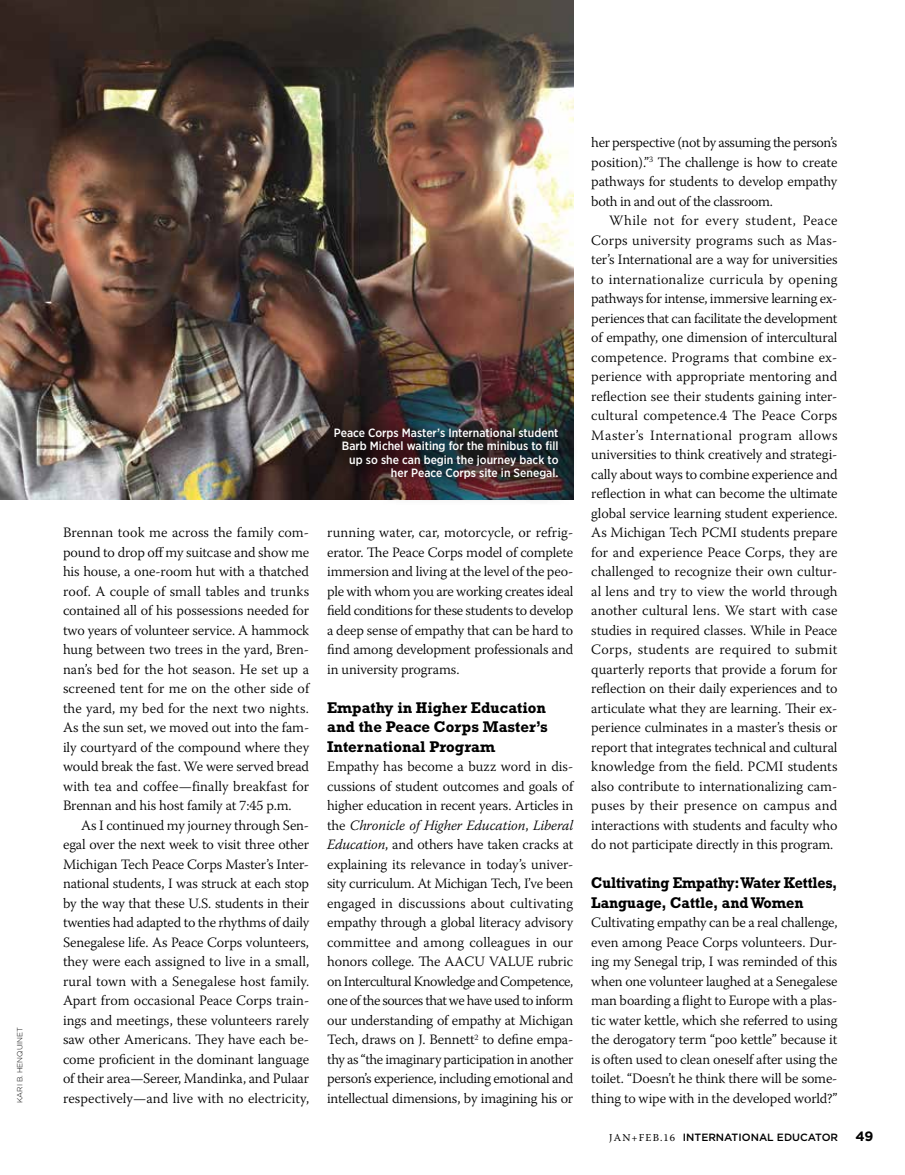
<style>
.page{position:relative;width:905px;height:1175px;background:#fff}
.page>*{position:absolute;margin:0;border:0;box-sizing:border-box;transform-origin:0 0}
.t1{font:700 15.75px/19.5px "Rockwell Std";color:#000;text-align:justify;scale:.96 1}
.t2{font:700 15.75px/19.5px "Rockwell Std";color:#000;scale:.91 1}
.t3{font:300 14.25px/19.5px "Warnock Pro";letter-spacing:-.01em;color:#000;text-align:justify}
.t4{font:700 13.5px "Gotham";color:#000}
.t5{font:500 12px/13.5px "Gotham Narrow";color:#fff;text-align:right}
.t6{font:500 10.5px "Gotham";color:#000}
.t7{font:300 7.5px "Gotham";letter-spacing:-.01em;color:#000}
.s1{font-style:italic}
.s2{font-family:"Warnock Pro";font-weight:400}
</style>
<div class="page">
<img style="left:0;top:0;width:573px;height:500px">
<div style="left:314px;top:416px;width:264px;height:90px;background:#000;opacity:.75"></div>
<p class="t7" style="left:15px;top:1102px;width:77px;rotate:-90deg">KARI B. HENQUINET</p>
<p class="t5" style="left:334px;top:425px;width:226px">Peace Corps Master’s International student Barb Michel waiting for the minibus to fill up so she can begin the journey back to her Peace Corps site in Senegal.</p>
<p class="t3" style="left:63px;top:522px;width:248px">Brennan took me across the family com&shy;pound to drop off my suitcase and show me his house, a one-room hut with a thatched roof. A couple of small tables and trunks contained all of his possessions needed for two years of volunteer service. A hammock hung between two trees in the yard, Bren&shy;nan’s bed for the hot season. He set up a screened tent for me on the other side of the yard, my bed for the next two nights.<br>As the sun set, we moved out into the fam&shy;ily courtyard of the compound where they would break the fast. We were served bread with tea and coffee—finally breakfast for Brennan and his host family at 7:45 p.m.</p>
<p class="t3" style="left:63px;top:815px;width:248px;text-indent:18px">As I continued my journey through Sen&shy;egal over the next week to visit three other Michigan Tech Peace Corps Master’s Inter&shy;national students, I was struck at each stop by the way that these U.S. students in their twenties had adapted to the rhythms of daily Senegalese life. As Peace Corps volunteers, they were each assigned to live in a small, rural town with a Senegalese host family.<br>Apart from occasional Peace Corps train&shy;ings and meetings, these volunteers rarely saw other Americans. They have each be&shy;come proficient in the dominant language of their area—Sereer, Mandinka, and Pulaar respectively—and live with no electricity,</p>
<p class="t3" style="left:327px;top:522px;width:248px">running water, car, motorcycle, or refrig&shy;erator. The Peace Corps model of complete immersion and living at the level of the peo&shy;ple with whom you are working creates ideal field conditions for these students to develop a deep sense of empathy that can be hard to find among development professionals and in university programs.</p>
<p class="t1" style="left:327px;top:697px;width:231px">Empathy in Higher Education and the Peace Corps Master’s International Program</p>
<p class="t3" style="left:327px;top:756px;width:248px">Empathy has become a buzz word in dis&shy;cussions of student outcomes and goals of higher education in recent years. Articles in the <span class="s1">Chronicle of Higher Education</span>, <span class="s1">Liberal Education</span>, and others have taken cracks at explaining its relevance in today’s univer&shy;sity curriculum. At Michigan Tech, I’ve been engaged in discussions about cultivating empathy through a global literacy advisory committee and among colleagues in our honors college. The AACU VALUE rubric on Intercultural Knowledge and Competence, one of the sources that we have used to inform our understanding of empathy at Michigan Tech, draws on J. Bennett<sup>2</sup> to define empa&shy;thy as “the imaginary participation in another person’s experience, including emotional and intellectual dimensions, by imagining his or</p>
<p class="t3" style="left:591px;top:132px;width:248px">her perspective (not by assuming the person’s position).”<sup>3</sup> The challenge is how to create pathways for students to develop empathy both in and out of the classroom.</p>
<p class="t3" style="left:591px;top:210px;width:248px;text-indent:18px">While not for every student, Peace Corps university programs such as Mas&shy;ter’s International are a way for universities to internationalize curricula by opening pathways for intense, immersive learning ex&shy;periences that can facilitate the development of empathy, one dimension of intercultural competence. Programs that combine ex&shy;perience with appropriate mentoring and reflection see their students gaining inter&shy;cultural competence.4 The Peace Corps Master’s International program allows universities to think creatively and strategi&shy;cally about ways to combine experience and reflection in what can become the ultimate global service learning student experience.<br>As Michigan Tech PCMI students prepare for and experience Peace Corps, they are challenged to recognize their own cultur&shy;al lens and try to view the world through another cultural lens. We start with case studies in required classes. While in Peace Corps, students are required to submit quarterly reports that provide a forum for reflection on their daily experiences and to articulate what they are learning. Their ex&shy;perience culminates in a master’s thesis or report that integrates technical and cultural knowledge from the field. PCMI students also contribute to internationalizing cam&shy;puses by their presence on campus and interactions with students and faculty who do not participate directly in this program.</p>
<p class="t2" style="left:591px;top:873px;width:272px">Cultivating Empathy: Water Kettles,<br>Language, Cattle, and Women</p>
<p class="t3" style="left:591px;top:912px;width:248px">Cultivating empathy can be a real challenge, even among Peace Corps volunteers. Dur&shy;ing my Senegal trip, I was reminded of this when one volunteer laughed at a Senegalese man boarding a flight to Europe with a plas&shy;tic water kettle, which she referred to using the derogatory term “poo kettle” because it is often used to clean oneself after using the toilet. “Doesn’t he think there will be some-</p>
<p class="t3" style="left:591px;top:1088px;width:248px">thing to wipe with in the developed world?”</p>
<p class="t6" style="left:609px;top:1129px;width:230px"><span class="s2">JAN+FEB.16</span> INTERNATIONAL EDUCATOR</p>
<p class="t4" style="left:855px;top:1126px;width:20px">49</p>
</div>
